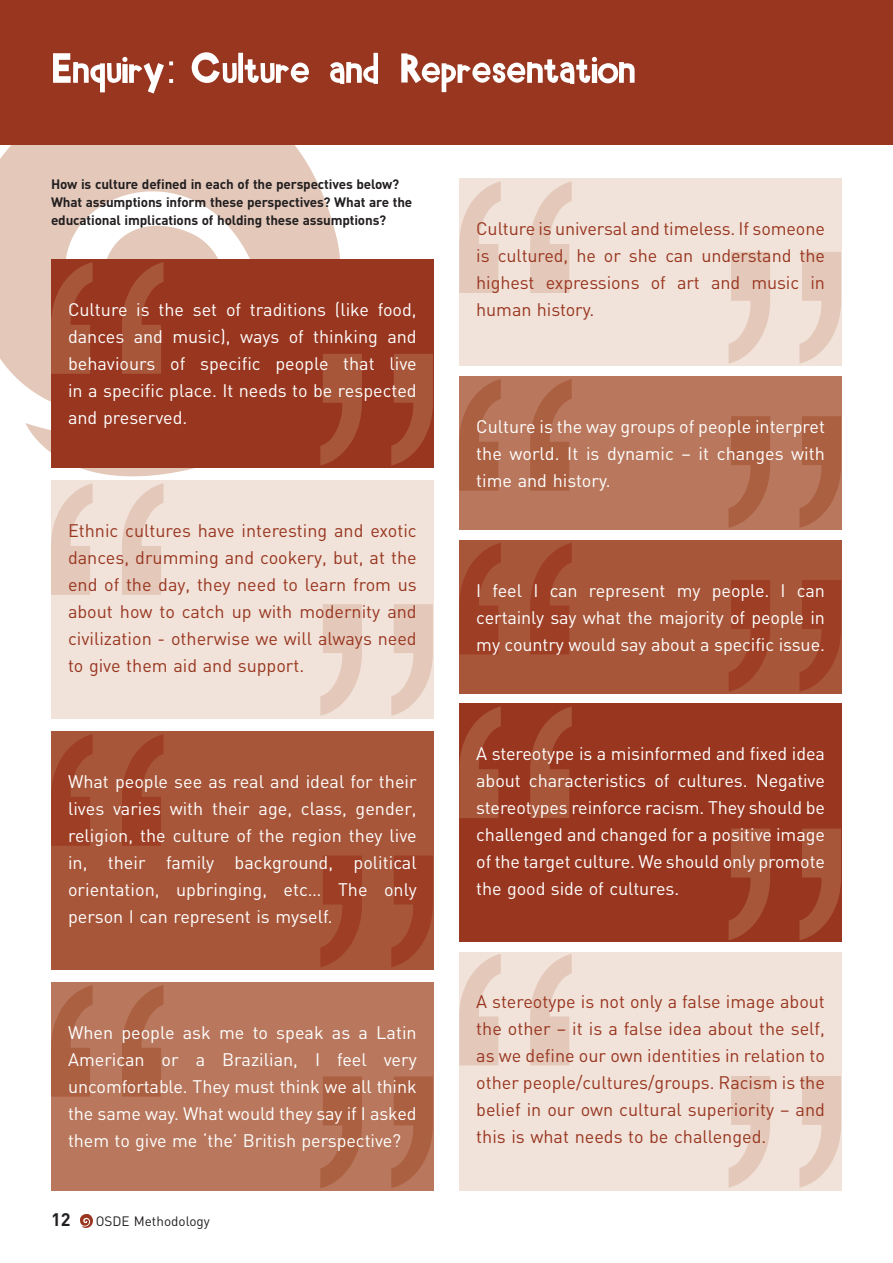
<style>
.page{position:relative;width:893px;height:1263px;background:#fff}
.page>*{position:absolute;margin:0;border:0;box-sizing:border-box;transform-origin:0 0}
.t1{font:18px/27px "DIN";letter-spacing:-.005em;color:#fff;text-align:justify}
.t2{font:18px/27px "DIN";color:#993620;text-align:justify}
.t3{font:700 18px "DIN";color:#231f20}
.t4{font:700 13.5px/18px "DIN";letter-spacing:-.01em;color:#231f20}
.t5{font:13.5px "DIN";color:#231f20}
</style>
<div class="page">
<img style="left:80px;top:1214px;width:13px;height:14px">
<img style="left:0;top:145px;width:340px;height:331px">
<div style="left:0;top:0;width:893px;height:145px;background:#993620"></div>
<svg style="left:53px;top:52px;width:582px;height:42px"></svg>
<div style="left:51px;top:259px;width:383px;height:209px;background:#993620"></div>
<svg style="left:320px;top:354px;width:113px;height:111px"></svg>
<svg style="left:51px;top:262px;width:113px;height:112px"></svg>
<div style="left:459px;top:179px;width:383px;height:187px;background:#f1e3da"></div>
<svg style="left:729px;top:252px;width:112px;height:112px"></svg>
<svg style="left:459px;top:181px;width:113px;height:112px"></svg>
<div style="left:459px;top:376px;width:383px;height:153px;background:#b9785d"></div>
<svg style="left:729px;top:416px;width:112px;height:112px"></svg>
<svg style="left:459px;top:379px;width:113px;height:112px"></svg>
<div style="left:459px;top:540px;width:383px;height:153px;background:#a8563a"></div>
<svg style="left:729px;top:580px;width:112px;height:112px"></svg>
<svg style="left:459px;top:543px;width:113px;height:111px"></svg>
<div style="left:51px;top:480px;width:383px;height:239px;background:#f1e3da"></div>
<svg style="left:320px;top:604px;width:113px;height:112px"></svg>
<svg style="left:51px;top:483px;width:113px;height:112px"></svg>
<div style="left:459px;top:952px;width:383px;height:239px;background:#f1e3da"></div>
<svg style="left:729px;top:1076px;width:112px;height:112px"></svg>
<svg style="left:459px;top:954px;width:113px;height:111px"></svg>
<div style="left:51px;top:731px;width:383px;height:238px;background:#a8563a"></div>
<svg style="left:320px;top:855px;width:113px;height:112px"></svg>
<svg style="left:51px;top:734px;width:113px;height:112px"></svg>
<div style="left:51px;top:982px;width:383px;height:209px;background:#b9785d"></div>
<svg style="left:320px;top:1076px;width:113px;height:112px"></svg>
<svg style="left:51px;top:985px;width:113px;height:112px"></svg>
<div style="left:459px;top:704px;width:383px;height:238px;background:#993620"></div>
<svg style="left:729px;top:829px;width:112px;height:111px"></svg>
<svg style="left:459px;top:706px;width:113px;height:112px"></svg>
<p class="t4" style="left:51px;top:176px;width:363px">How is culture defined in each of the perspectives below?<br>What assumptions inform these perspectives? What are the educational implications of holding these assumptions?</p>
<p class="t1" style="left:68px;top:296px;width:350px">Culture is the set of traditions (like food, dances and music), ways of thinking and behaviours of specific people that live in a specific place. It needs to be respected and preserved.</p>
<p class="t2" style="left:68px;top:517px;width:350px">Ethnic cultures have interesting and exotic dances, drumming and cookery, but, at the end of the day, they need to learn from us about how to catch up with modernity and civilization - otherwise we will always need to give them aid and support.</p>
<p class="t1" style="left:68px;top:768px;width:350px">What people see as real and ideal for their lives varies with their age, class, gender, religion, the culture of the region they live in, their family background, political orientation, upbringing, etc… The only person I can represent is myself.</p>
<p class="t1" style="left:68px;top:1019px;width:350px">When people ask me to speak as a Latin American or a Brazilian, I feel very uncomfortable. They must think we all think the same way. What would they say if I asked them to give me ‘the’ British perspective?</p>
<p class="t3" style="left:51px;top:1210px;width:21px">12</p>
<p class="t5" style="left:96px;top:1214px;width:116px">OSDE Methodology</p>
<p class="t2" style="left:476px;top:215px;width:350px">Culture is universal and timeless. If someone is cultured, he or she can understand the highest expressions of art and music in human history.</p>
<p class="t1" style="left:476px;top:413px;width:350px">Culture is the way groups of people interpret the world. It is dynamic – it changes with time and history.</p>
<p class="t1" style="left:476px;top:577px;width:350px">I feel I can represent my people. I can certainly say what the majority of people in my country would say about a specific issue.</p>
<p class="t1" style="left:476px;top:740px;width:350px">A stereotype is a misinformed and fixed idea about characteristics of cultures. Negative stereotypes reinforce racism. They should be challenged and changed for a positive image of the target culture. We should only promote the good side of cultures.</p>
<p class="t2" style="left:476px;top:988px;width:350px">A stereotype is not only a false image about the other – it is a false idea about the self, as we define our own identities in relation to other people/cultures/groups. Racism is the belief in our own cultural superiority – and this is what needs to be challenged.</p>
</div>
